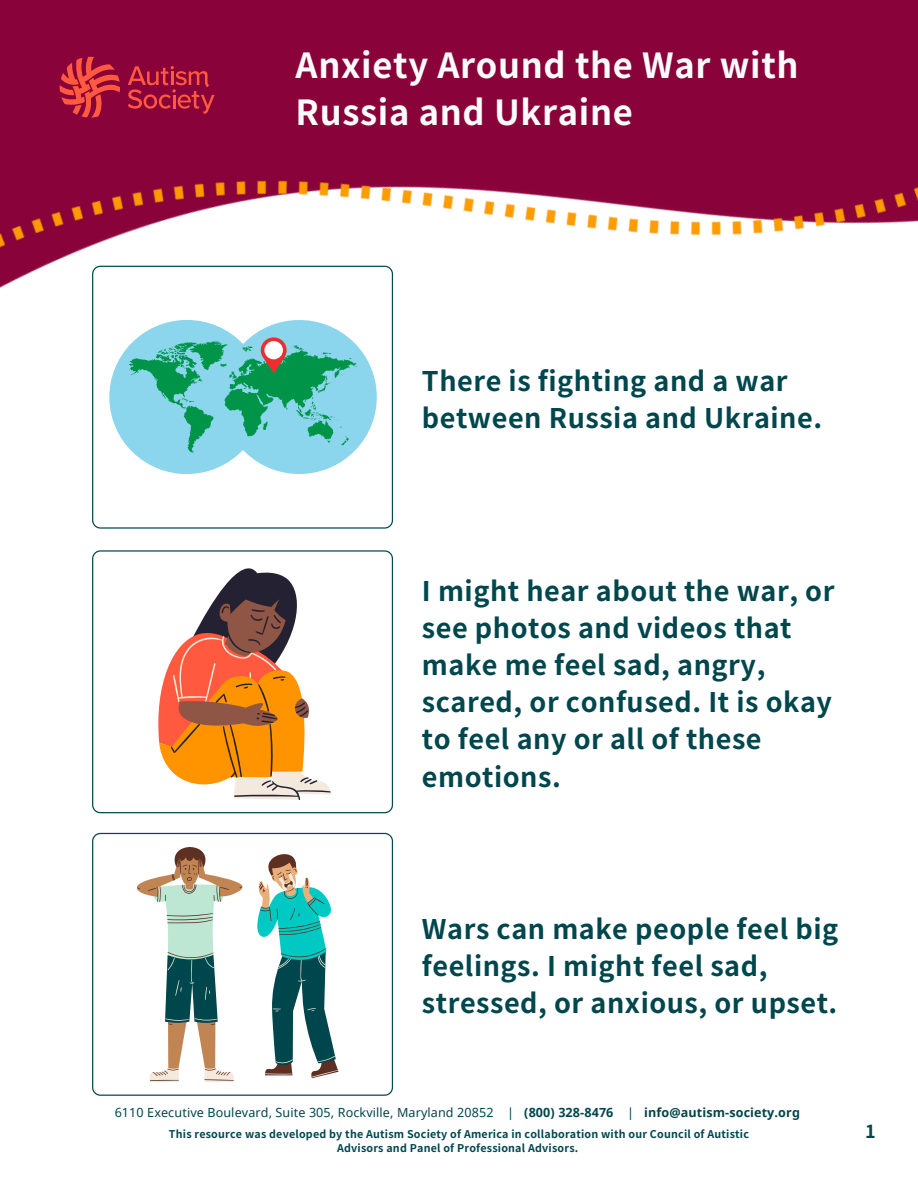
<style>
.page{position:relative;width:918px;height:1188px;background:#fff}
.page>*{position:absolute;margin:0;border:0;box-sizing:border-box;transform-origin:0 0}
.t1{font:700 34.5px/47.2px "Noto Sans JP";letter-spacing:.02em;color:#fcfcfb}
.t2{font:700 27px/37.2px "Noto Sans JP";letter-spacing:.02em;color:#00464d}
.t3{font:700 18px "Noto Sans JP";color:#00464d}
.t4{font:12.6px "Noto Sans";letter-spacing:.01em;color:#00464d}
.t5{font:700 10.65px "Noto Sans JP";letter-spacing:.02em;color:#00464d}
.s1{font-weight:700}
</style>
<div class="page">
<img style="left:0;top:0;width:918px;height:569px">
<svg style="left:128px;top:66px;width:87px;height:48px;background:#a7183b"></svg>
<svg style="left:60px;top:57px;width:60px;height:61px;background:#bb263c"></svg>
<svg style="left:92px;top:266px;width:301px;height:263px"></svg>
<svg style="left:92px;top:550px;width:301px;height:263px"></svg>
<svg style="left:92px;top:833px;width:301px;height:263px"></svg>
<svg style="left:109px;top:320px;width:268px;height:154px"></svg>
<div style="left:264px;top:341px;width:19px;height:18px;background:#fff;border-radius:50%"></div>
<svg style="left:154px;top:563px;width:177px;height:238px"></svg>
<svg style="left:137px;top:847px;width:106px;height:235px"></svg>
<svg style="left:253px;top:851px;width:86px;height:227px"></svg>
<p class="t1" style="left:296px;top:39px;width:505px">Anxiety Around the War with<br>Russia and Ukraine</p>
<p class="t2" style="left:422px;top:360px;width:402px">There is fighting and a war between Russia and Ukraine.</p>
<p class="t2" style="left:422px;top:571px;width:414px">I might hear about the war, or see photos and videos that make me feel sad, angry, scared, or confused. It is okay to feel any or all of these emotions.</p>
<p class="t2" style="left:422px;top:909px;width:418px">Wars can make people feel big feelings. I might feel sad, stressed, or anxious, or upset.</p>
<p class="t4" style="left:115px;top:1103px;width:687px">6110 Executive Boulevard, Suite 305, Rockville, Maryland 20852 | <span class="s1">(800) 328-8476</span> | <span class="s1">info@autism-society.org</span></p>
<p class="t5" style="left:169px;top:1126px;width:582px">This resource was developed by the Autism Society of America in collaboration with our Council of Autistic</p>
<p class="t3" style="left:865px;top:1117px;width:12px">1</p>
<p class="t5" style="left:337px;top:1140px;width:243px">Advisors and Panel of Professional Advisors.</p>
</div>
